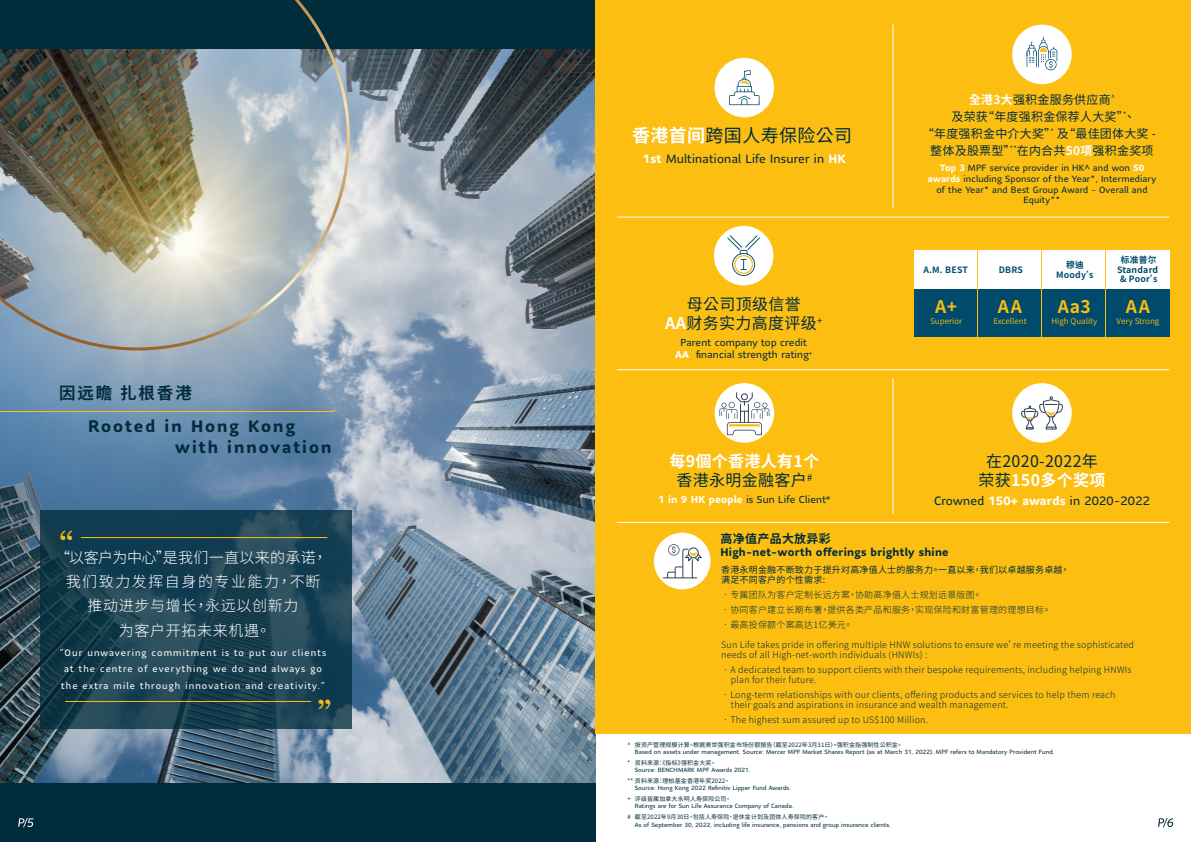
<style>
.page{position:relative;width:1191px;height:842px;background:#fff}
.page>*{position:absolute;margin:0;border:0;box-sizing:border-box;transform-origin:0 0}
.t1{font:300 36.3px "Noto Sans CJ Ktc";color:#fdbe12}
.t2{font:18px "Noto Sans CJ Ktc";letter-spacing:.02em;color:#002c3b}
.t3{font:700 17.4px "Noto Sans CJ Ktc";letter-spacing:.075em;color:#fdbe12}
.t4{font:700 16.5px/21px "Sun Life Sans";letter-spacing:.12em;color:#002c3b}
.t5{font:700 16.5px "Noto Sans CJ Ktc";letter-spacing:.12em;color:#002c3b}
.t6{font:16px/19.2px "Noto Sans CJ Ktc";letter-spacing:.02em;color:#002c3b;text-align:center}
.t7{font:700 16px/19.2px "Noto Sans CJ Ktc";letter-spacing:.02em;color:#fff;text-align:center}
.t8{font:300 15px/24.3px "Noto Sans CJ Ktc";letter-spacing:.04em;color:#fff;text-align:center}
.t9{font:12px "Noto Sans CJ Ktc";letter-spacing:.02em;color:#002c3b}
.t10{font:12px "Sun Life Sans";letter-spacing:.02em;color:#002c3b}
.t11{font:700 12px "Noto Sans CJ Ktc";letter-spacing:.025em;color:#002c3b}
.t12{font:700 11px "Sun Life Sans";letter-spacing:.025em;color:#002c3b}
.t13{font:10px/12px "Sun Life Sans";letter-spacing:.02em;color:#002c3b;text-align:center}
.t14{font:9.2px/16.5px "Sun Life Sans";letter-spacing:.12em;color:#fff;text-align:center}
.t15{font:300 9px/10px "Noto Sans CJ Ktc";letter-spacing:.025em;color:#002c3b}
.t16{font:9px/10.8px "Sun Life Sans";letter-spacing:.02em;color:#002c3b;text-align:center}
.t17{font:9px/10px "Noto Sans CJ Ktc";letter-spacing:.025em;color:#002c3b}
.t18{font:700 8.8px/9.5px "Noto Sans CJ Ktc";letter-spacing:.025em;color:#004b6c;text-align:center}
.t19{font:600 8px "Noto Sans CJ Ktc";letter-spacing:.005em;color:#fdbe12}
.t20{font:6px "Sun Life Sans";letter-spacing:.02em;color:#002c3b}
.t21{font:6px "Noto Sans CJ Ktc";letter-spacing:.02em;color:#002c3b}
.s1{font-weight:700;color:#fff}
.s2{font-weight:400;color:#002c3b}
</style>
<div class="page">
<div style="left:0;top:0;width:595px;height:842px;background:#002c3b"></div>
<svg style="left:18px;top:818px;width:16px;height:9px"></svg>
<img style="left:0;top:50px;width:595px;height:733px">
<img style="left:0;top:0;width:363px;height:380px">
<hr style="left:0;top:411px;width:334px;height:1px;background:#fdbe12">
<svg style="left:1158px;top:818px;width:15px;height:9px"></svg>
<div style="left:595px;top:0;width:596px;height:734px;background:#fdbe12"></div>
<div style="left:714px;top:226px;width:59px;height:59px;background:#fff;border-radius:50%"></div>
<svg style="left:727px;top:235px;width:33px;height:41px"></svg>
<div style="left:714px;top:58px;width:60px;height:59px;background:#fff;border-radius:50%"></div>
<svg style="left:729px;top:70px;width:30px;height:35px"></svg>
<div style="left:1012px;top:383px;width:59px;height:60px;background:#fff;border-radius:50%"></div>
<svg style="left:1021px;top:396px;width:41px;height:34px"></svg>
<div style="left:714px;top:383px;width:60px;height:60px;background:#fff;border-radius:50%"></div>
<svg style="left:719px;top:392px;width:50px;height:43px"></svg>
<hr style="left:892px;top:378px;width:1px;height:136px;background:#fff">
<hr style="left:617px;top:369px;width:552px;height:1px;background:#fff">
<hr style="left:617px;top:522px;width:552px;height:1px;background:#fff">
<div style="left:654px;top:533px;width:56px;height:56px;background:#fff;border-radius:50%"></div>
<hr style="left:663px;top:577px;width:34px;height:1px;background:#334154">
<svg style="left:667px;top:544px;width:35px;height:35px"></svg>
<div style="left:1012px;top:25px;width:59px;height:59px;background:#fff;border-radius:50%"></div>
<svg style="left:1026px;top:37px;width:31px;height:33px"></svg>
<hr style="left:617px;top:217px;width:552px;height:1px;background:#fff">
<hr style="left:892px;top:25px;width:1px;height:183px;background:#fff">
<div style="left:914px;top:250px;width:255px;height:87px;background:#004b6c"></div>
<div style="left:914px;top:250px;width:255px;height:38px;background:#fff"></div>
<hr style="left:977px;top:250px;width:1px;height:87px;background:#fdbe12">
<hr style="left:1041px;top:250px;width:1px;height:87px;background:#fdbe12">
<hr style="left:1105px;top:250px;width:1px;height:87px;background:#fdbe12">
<svg style="left:40px;top:510px;width:311px;height:218px;background:#1a4152"></svg>
<hr style="left:65px;top:701px;width:246px;height:1px;background:#fdbe12">
<hr style="left:81px;top:537px;width:246px;height:1px;background:#fdbe12">
<h3 class="t5" style="left:59px;top:384px;width:134px">因远瞻 扎根香港</h3>
<h3 class="t4" style="left:175px;top:415px;width:158px;text-indent:-87px">Rooted in Hong Kong with innovation</h3>
<h1 class="t1" style="left:37px;top:527px;width:38px">“</h1>
<h3 class="t8" style="left:55px;top:545px;width:274px">“以客户为中心”是我们一直以来的承诺，我们致力发挥自身的专业能力，不断推动进步与增长，永远以创新力<br>为客户开拓未来机遇。</h3>
<p class="t14" style="left:60px;top:644px;width:268px">“Our unwavering commitment is to put our clients at the centre of everything we do and always go the extra mile through innovation and creativity.”</p>
<h1 class="t1" style="left:317px;top:696px;width:38px">”</h1>
<h2 class="t2" style="left:632px;top:125px;width:221px"><span class="s1">香港首间</span>跨国人寿保险公司</h2>
<h3 class="t10" style="left:643px;top:150px;width:204px"><span class="s1">1st</span> Multinational Life Insurer in <span class="s1">HK</span></h3>
<h3 class="t6" style="left:665px;top:295px;width:158px">母公司顶级信誉<br><span class="s1">AA</span>财务实力高度评级<sup>+</sup></h3>
<p class="t13" style="left:675px;top:336px;width:139px">Parent company top credit<br><span class="s1">AA</span> financial strength rating<sup>+</sup></p>
<h3 class="t7" style="left:669px;top:452px;width:151px">每9個个香港人有1个<span class="s2">香港永明金融客户</span><sup>#</sup></h3>
<p class="t13" style="left:658px;top:493px;width:173px"><span class="s1">1 in 9 HK people</span> is Sun Life Client<sup>#</sup></p>
<h3 class="t9" style="left:969px;top:93px;width:147px"><span class="s1">全港3大</span>强积金服务供应商<sup>^</sup></h3>
<h3 class="t9" style="left:951px;top:110px;width:186px">及荣获“年度强积金保荐人大奖”<sup>*</sup>、</h3>
<h3 class="t9" style="left:922px;top:127px;width:235px">“年度强积金中介大奖”<sup>*</sup> 及“最佳团体大奖 -</h3>
<h3 class="t9" style="left:930px;top:144px;width:225px">整体及股票型”<sup>**</sup>在内合共<span class="s1">50项</span>强积金奖项</h3>
<p class="t16" style="left:927px;top:162px;width:230px"><span class="s1">Top 3</span> MPF service provider in HK^ and won <span class="s1">50 awards</span> including Sponsor of the Year*, Intermediary of the Year* and Best Group Award - Overall and Equity**</p>
<p class="t18" style="left:923px;top:265px;width:46px">A.M. BEST</p>
<h3 class="t3" style="left:935px;top:296px;width:23px">A+</h3>
<p class="t19" style="left:930px;top:316px;width:34px">Superior</p>
<p class="t18" style="left:998px;top:265px;width:26px">DBRS</p>
<h3 class="t3" style="left:998px;top:296px;width:26px">AA</h3>
<p class="t19" style="left:993px;top:316px;width:35px">Excellent</p>
<p class="t18" style="left:1056px;top:261px;width:40px">穆迪<br>Moody’s</p>
<h3 class="t3" style="left:1057px;top:297px;width:34px">Aa3</h3>
<p class="t19" style="left:1051px;top:317px;width:47px">High Quality</p>
<p class="t18" style="left:1117px;top:255px;width:43px">标准普尔<br>Standard &amp; Poor’s</p>
<h3 class="t3" style="left:1126px;top:296px;width:26px">AA</h3>
<p class="t19" style="left:1116px;top:316px;width:44px">Very Strong</p>
<h3 class="t6" style="left:978px;top:452px;width:128px">在2020-2022年荣获<span class="s1">150多个奖项</span></h3>
<h3 class="t10" style="left:934px;top:493px;width:217px">Crowned <span class="s1">150+ awards</span> in 2020-2022</h3>
<h3 class="t11" style="left:720px;top:532px;width:112px">高净值产品大放异彩</h3>
<p class="t12" style="left:720px;top:545px;width:230px">High-net-worth offerings brightly shine</p>
<p class="t17" style="left:721px;top:565px;width:350px">香港永明金融不断致力于提升对高净值人士的服务力。一直以来，我们以卓越服务卓越，满足不同客户的个性需求:</p>
<p class="t15" style="left:721px;top:590px;width:262px">•专属团队为客户定制长远方案，协助高净值人士规划远景版图。</p>
<p class="t15" style="left:721px;top:605px;width:331px">•协同客户建立长期布署，提供各类产品和服务，实现保险和财富管理的理想目标。</p>
<p class="t15" style="left:721px;top:620px;width:133px">•最高投保额个案高达1亿美元。</p>
<p class="t15" style="left:721px;top:640px;width:414px">Sun Life takes pride in offering multiple HNW solutions to ensure we’re meeting the sophisticated needs of all High-net-worth individuals (HNWIs) :</p>
<p class="t15" style="left:731px;top:665px;width:402px;text-indent:-10px">•A dedicated team to support clients with their bespoke requirements, including helping HNWIs plan for their future.</p>
<p class="t15" style="left:731px;top:690px;width:386px;text-indent:-10px">•Long-term relationships with our clients, offering products and services to help them reach their goals and aspirations in insurance and wealth management.</p>
<p class="t15" style="left:721px;top:715px;width:208px">•The highest sum assured up to US$100 Million.</p>
<p class="t21" style="left:627px;top:742px;width:276px">^ 按资产管理规模计算。根据美世强积金市场份额报告（截至2022年3月31日）。强积金指强制性公积金。</p>
<p class="t20" style="left:635px;top:748px;width:421px">Based on assets under management. Source: Mercer MPF Market Shares Report (as at March 31, 2022). MPF refers to Mandatory Provident Fund.</p>
<p class="t21" style="left:627px;top:760px;width:90px">* 资料来源：《指标》强积金大奖。</p>
<p class="t20" style="left:635px;top:766px;width:117px">Source: BENCHMARK MPF Awards 2021.</p>
<p class="t21" style="left:627px;top:778px;width:104px">** 资料来源：理柏基金香港年奖2022。</p>
<p class="t20" style="left:635px;top:784px;width:158px">Source: Hong Kong 2022 Refinitiv Lipper Fund Awards.</p>
<p class="t21" style="left:627px;top:796px;width:105px">+ 评级皆属加拿大永明人寿保险公司。</p>
<p class="t20" style="left:635px;top:802px;width:160px">Ratings are for Sun Life Assurance Company of Canada.</p>
<p class="t21" style="left:627px;top:814px;width:203px"># 截至2022年9月30日，包括人寿保险、退休金计划及团体人寿保险的客户。</p>
<p class="t20" style="left:635px;top:820px;width:257px">As of September 30, 2022, including life insurance, pensions and group insurance clients.</p>
</div>
